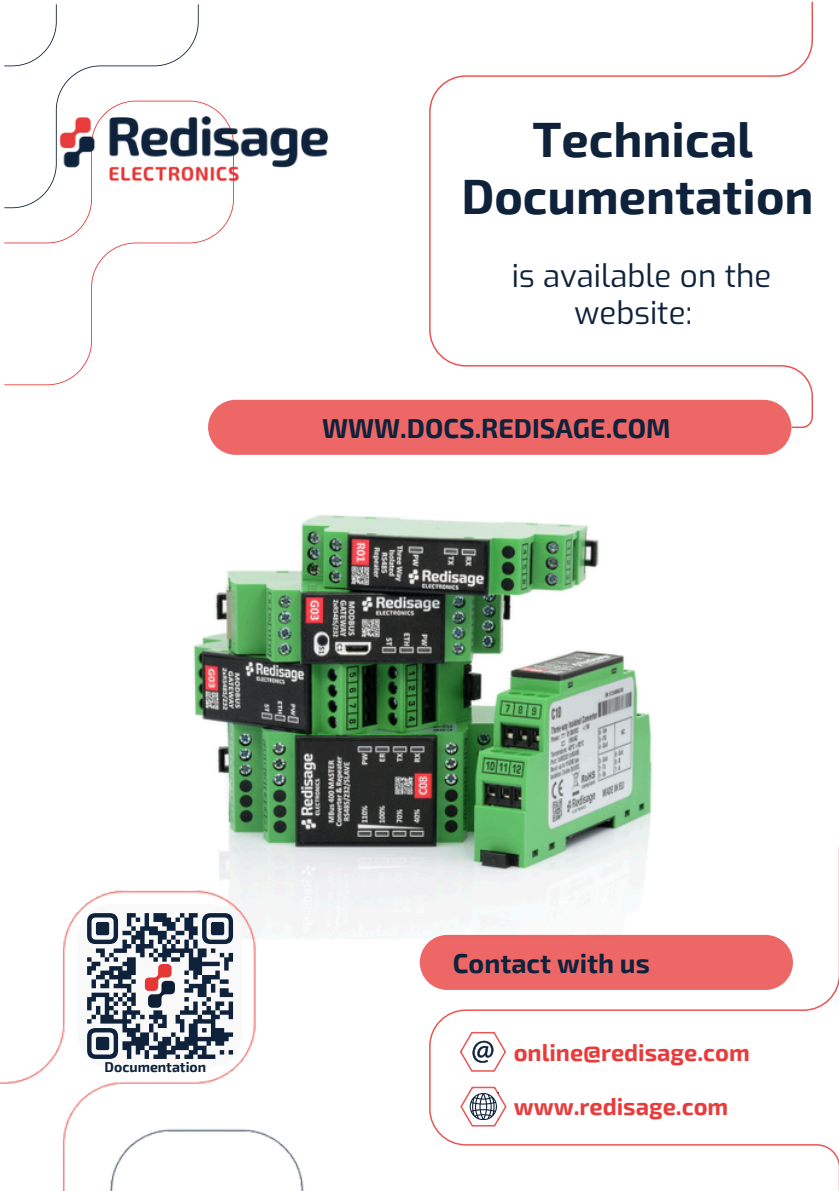
<style>
.page{position:relative;width:839px;height:1191px;background:#fff}
.page>*{position:absolute;margin:0;border:0;box-sizing:border-box;transform-origin:0 0}
.t1{font:700 48.6px/57px "Exo 2";color:#0f223b;text-align:center}
.t2{font:31.2px/37.2px "Exo";color:#0f223b;text-align:center}
.t3{font:700 26.8px "Exo 2";color:#0f223b}
.t4{font:700 23.6px "Exo 2";color:#e83b3b}
.t5{font:700 14px "Exo 2";color:#0f223b}
</style>
<div class="page">
<img style="left:193px;top:515px;width:459px;height:405px">
<img style="left:0;top:859px;width:352px;height:332px">
<div style="left:78px;top:904px;width:164px;height:164px;background:#f9f9fa;border-radius:33px"></div>
<svg style="left:87px;top:913px;width:146px;height:146px"></svg>
<div style="left:211px;top:922px;width:13px;height:13px;background:#0f223b;border-radius:2px"></div>
<img style="left:138px;top:964px;width:44px;height:44px">
<div style="left:208px;top:400px;width:583px;height:55px;background:#ed6767"></div>
<svg style="left:420px;top:943px;width:8px;height:39px"></svg>
<svg style="left:428px;top:1px;width:385px;height:428px"></svg>
<svg style="left:428px;top:845px;width:410px;height:317px"></svg>
<svg style="left:4px;top:101px;width:230px;height:284px"></svg>
<svg style="left:4px;top:4px;width:195px;height:204px"></svg>
<img style="left:46px;top:102px;width:283px;height:93px">
<p class="t1" style="left:461px;top:109px;width:354px">Technical<br>Documentation</p>
<h2 class="t2" style="left:512px;top:258px;width:261px">is available on the website:</h2>
<h1 class="t3" style="left:322px;top:411px;width:350px">WWW.DOCS.REDISAGE.COM</h1>
<p class="t5" style="left:105px;top:1058px;width:103px">Documentation</p>
<h3 class="t3" style="left:453px;top:946px;width:198px">Contact with us</h3>
<p class="t4" style="left:513px;top:1037px;width:237px">online@redisage.com</p>
<p class="t4" style="left:513px;top:1091px;width:216px">www.redisage.com</p>
</div>
